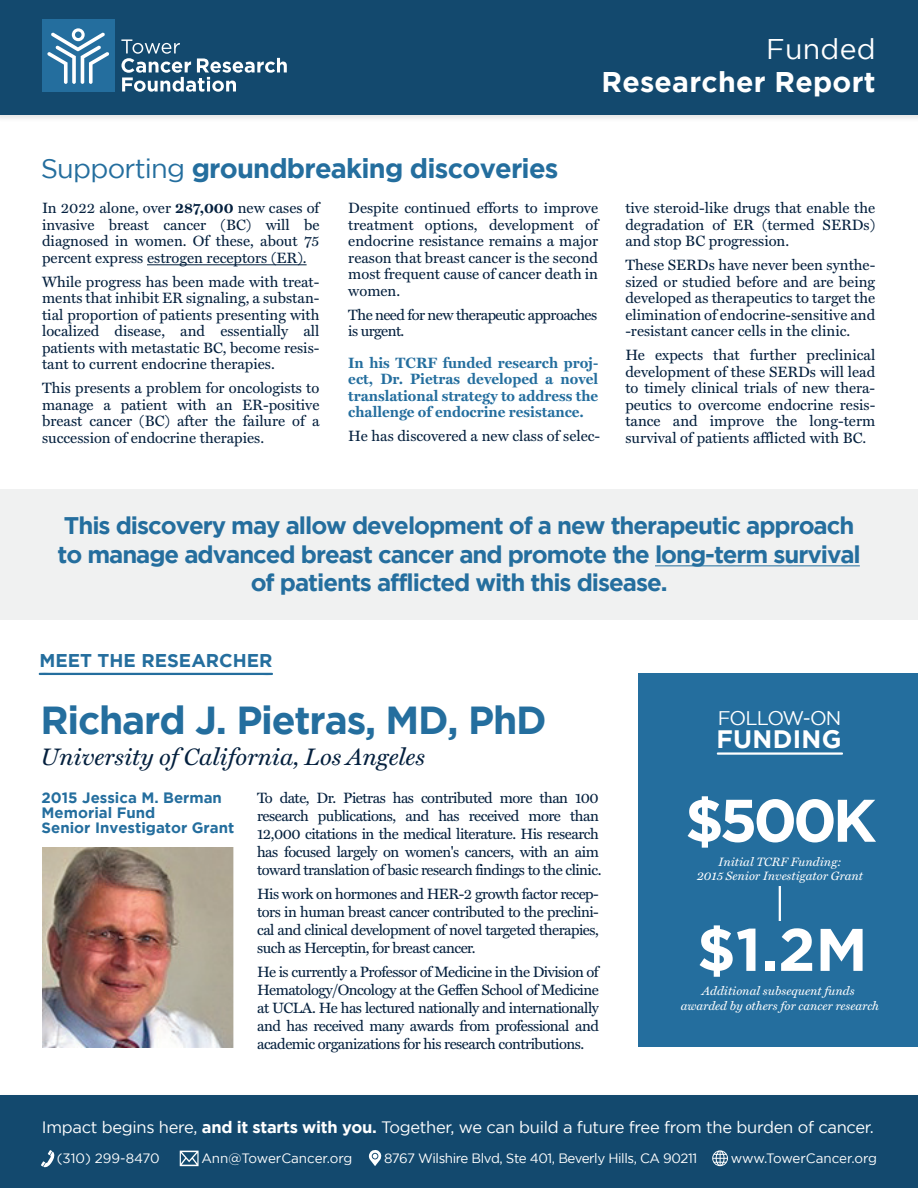
<style>
.page{position:relative;width:918px;height:1188px;background:#fff}
.page>*{position:absolute;margin:0;border:0;box-sizing:border-box;transform-origin:0 0}
.t1{font:700 60px "Gotham";letter-spacing:-.07em;color:#fff}
.t2{font:700 39px "Gotham";letter-spacing:-.03em;color:#246e9e}
.t3{font:700 28.5px "Gotham";letter-spacing:.01em;color:#fff}
.t4{font:28.5px "Gotham";letter-spacing:.01em;color:#fff}
.t5{font:700 27.15px "Gotham";letter-spacing:-.03em;color:#246e9e}
.t6{font:700 25.2px "Gotham";letter-spacing:.015em;color:#fff}
.t7{font:700 24px/28.8px "Gotham";letter-spacing:-.045em;color:#246e9e;text-align:center}
.t8{font:italic 24px "Miller Text";color:#04203e}
.t9{font:19.65px "Gotham";letter-spacing:-.05em;color:#fff}
.t10{font:700 18.45px "Gotham";color:#246e9e}
.t11{font:16.5px "Gotham";letter-spacing:-.02em;color:#fff}
.t12{font:15px/16.5px "Miller Text";letter-spacing:-.005em;color:#04203e;text-align:justify}
.t13{font:15px/18px "Miller Text";letter-spacing:-.035em;color:#04203e}
.t14{font:700 15px/16.5px "Miller Text";color:#246e9e;text-align:justify}
.t15{font:700 15px/15px "Gotham";color:#246e9e}
.t16{font:15px/16.5px "Miller Text";letter-spacing:-.04em;color:#04203e}
.t17{font:13.5px "Gotham";letter-spacing:-.03em;color:#fff}
.t18{font:13.5px "Gotham";color:#fff}
.t19{font:13.5px "Gotham";letter-spacing:-.005em;color:#fff}
.t20{font:italic 12.15px/14.7px "Miller Text";color:#fff;text-align:center}
.s1{font-weight:400}
.s2{font-weight:700}
</style>
<div class="page">
<div style="left:639px;top:673px;width:279px;height:374px;background:#246e9e"></div>
<svg style="left:779px;top:886px;width:2px;height:35px"></svg>
<svg style="left:716px;top:752px;width:127px;height:3px"></svg>
<div style="left:0;top:1095px;width:918px;height:93px;background:#13496e"></div>
<svg style="left:41px;top:1150px;width:14px;height:17px"></svg>
<svg style="left:712px;top:1150px;width:16px;height:16px"></svg>
<svg style="left:369px;top:1150px;width:13px;height:16px"></svg>
<svg style="left:180px;top:1151px;width:19px;height:15px"></svg>
<div style="left:0;top:0;width:918px;height:115px;background:#13496e"></div>
<svg style="left:121px;top:39px;width:166px;height:53px"></svg>
<div style="left:42px;top:20px;width:72px;height:72px;background:#246e9e"></div>
<svg style="left:47px;top:28px;width:62px;height:56px"></svg>
<svg style="left:38px;top:673px;width:235px;height:2px"></svg>
<hr style="left:147px;top:265px;width:160px;height:1px;background:#04203e">
<div style="left:0;top:489px;width:918px;height:131px;background:#f0f1f1"></div>
<hr style="left:655px;top:566px;width:205px;height:1px;background:#246e9e">
<img style="left:42px;top:847px;width:192px;height:201px">
<h3 class="t4" style="left:766px;top:38px;width:111px">Funded</h3>
<h3 class="t3" style="left:602px;top:65px;width:276px">Researcher Report</h3>
<h3 class="t5" style="left:41px;top:152px;width:519px"><span class="s1">Supporting</span> groundbreaking discoveries</h3>
<p class="t12" style="left:42px;top:200px;width:279px">In 2022 alone, over <span class="s2">287,000</span> new cases of invasive breast cancer (BC) will be diagnosed in women. Of these, about 75 percent express estrogen receptors (ER).</p>
<p class="t12" style="left:42px;top:273px;width:279px">While progress has been made with treat&shy;ments that inhibit ER signaling, a substan&shy;tial proportion of patients presenting with localized disease, and essentially all patients with metastatic BC, become resis&shy;tant to current endocrine therapies.</p>
<p class="t12" style="left:42px;top:380px;width:279px">This presents a problem for oncologists to manage a patient with an ER-positive breast cancer (BC) after the failure of a succession of endocrine therapies.</p>
<p class="t12" style="left:348px;top:200px;width:251px">Despite continued efforts to improve treatment options, development of endocrine resistance remains a major reason that breast cancer is the second most frequent cause of cancer death in women.</p>
<p class="t16" style="left:348px;top:306px;width:250px">The need for new therapeutic approaches is urgent.</p>
<p class="t14" style="left:348px;top:354px;width:251px">In his TCRF funded research proj&shy;ect, Dr. Pietras developed a novel translational strategy to address the challenge of endocrine resistance.</p>
<p class="t12" style="left:348px;top:428px;width:253px">He has discovered a new class of selec-</p>
<p class="t12" style="left:625px;top:200px;width:251px">tive steroid-like drugs that enable the degradation of ER (termed SERDs) and stop BC progression.</p>
<p class="t12" style="left:625px;top:257px;width:251px">These SERDs have never been synthe&shy;sized or studied before and are being developed as therapeutics to target the elimination of endocrine-sensitive and -resistant cancer cells in the clinic.</p>
<p class="t12" style="left:625px;top:347px;width:251px">He expects that further preclinical development of these SERDs will lead to timely clinical trials of new thera&shy;peutics to overcome endocrine resis&shy;tance and improve the long-term survival of patients afflicted with BC.</p>
<h3 class="t7" style="left:57px;top:511px;width:805px">This discovery may allow development of a new therapeutic approach to manage advanced breast cancer and promote the long-term survival of patients afflicted with this disease.</h3>
<p class="t10" style="left:39px;top:650px;width:235px">MEET THE RESEARCHER</p>
<h2 class="t2" style="left:40px;top:697px;width:508px">Richard J. Pietras, MD, PhD</h2>
<h3 class="t8" style="left:40px;top:743px;width:386px">University of California, Los Angeles</h3>
<p class="t15" style="left:42px;top:790px;width:194px">2015 Jessica M. Berman<br>Memorial Fund<br>Senior Investigator Grant</p>
<p class="t13" style="left:257px;top:789px;width:346px">To date, Dr. Pietras has contributed more than 100 research publications, and has received more than 12,000 citations in the medical literature. His research has focused largely on women's cancers, with an aim toward translation of basic research findings to the clinic.</p>
<p class="t12" style="left:257px;top:885px;width:343px;line-height:18px">His work on hormones and HER-2 growth factor recep&shy;tors in human breast cancer contributed to the preclini&shy;cal and clinical development of novel targeted therapies, such as Herceptin, for breast cancer.</p>
<p class="t12" style="left:257px;top:963px;width:343px;line-height:18px">He is currently a Professor of Medicine in the Division of Hematology/Oncology at the Geffen School of Medicine at UCLA. He has lectured nationally and internationally and has received many awards from professional and academic organizations for his research contributions.</p>
<h3 class="t9" style="left:718px;top:711px;width:125px">FOLLOW-ON</h3>
<h3 class="t6" style="left:716px;top:724px;width:127px">FUNDING</h3>
<h1 class="t1" style="left:685px;top:786px;width:193px">$500K</h1>
<p class="t20" style="left:697px;top:854px;width:168px">Initial TCRF Funding:<br>2015 Senior Investigator Grant</p>
<h1 class="t1" style="left:697px;top:915px;width:172px">$1.2M</h1>
<p class="t20" style="left:681px;top:983px;width:200px">Additional subsequent funds awarded by others for cancer research</p>
<p class="t11" style="left:42px;top:1121px;width:833px">Impact begins here, <span class="s2">and it starts with you.</span> Together, we can build a future free from the burden of cancer.</p>
<p class="t18" style="left:57px;top:1153px;width:105px">(310) 299-8470</p>
<p class="t18" style="left:201px;top:1153px;width:153px">Ann@TowerCancer.org</p>
<p class="t17" style="left:384px;top:1153px;width:315px">8767 Wilshire Blvd, Ste 401, Beverly Hills, CA 90211</p>
<p class="t19" style="left:731px;top:1153px;width:148px">www.TowerCancer.org</p>
</div>
